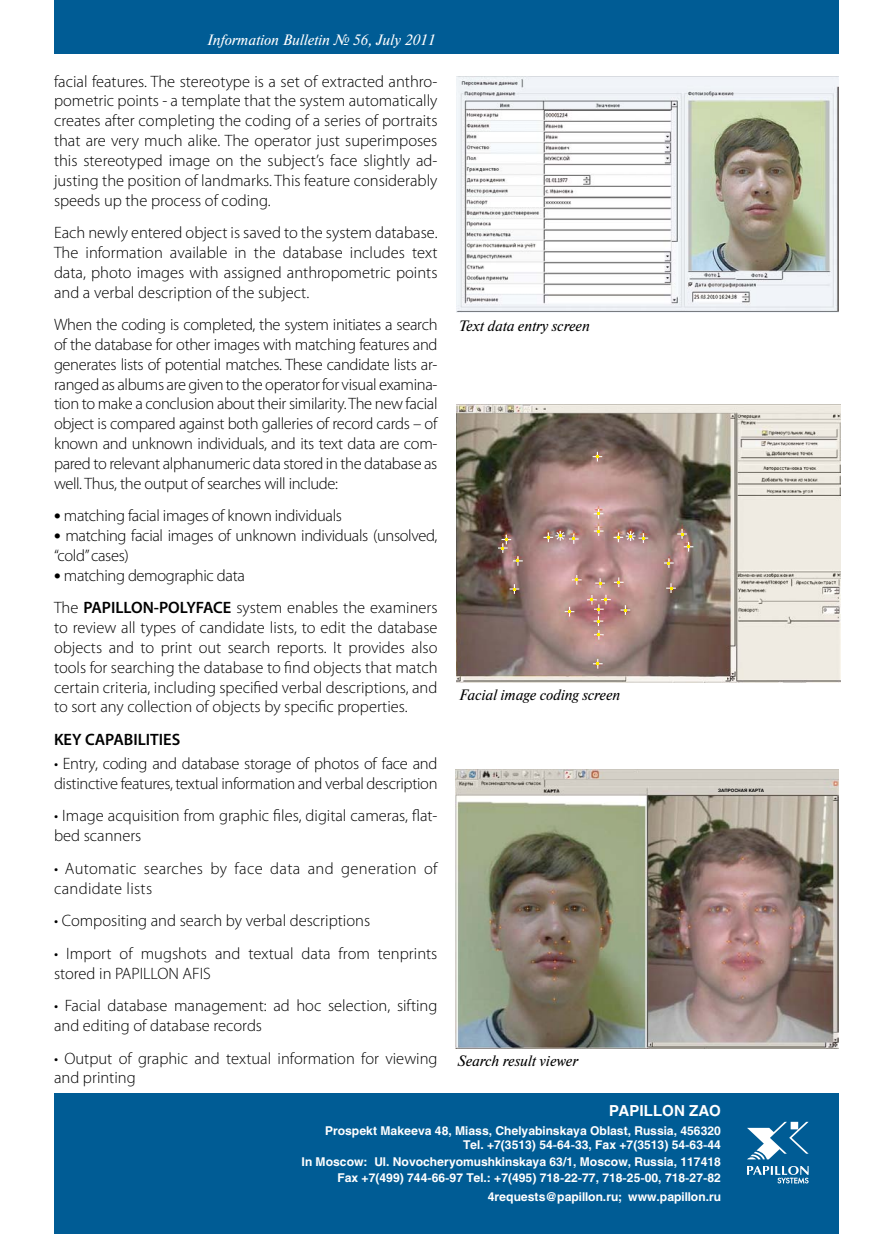
<style>
.page{position:relative;width:893px;height:1234px;background:#fff}
.page>*{position:absolute;margin:0;border:0;box-sizing:border-box;transform-origin:0 0}
.t1{font:300 16.5px/19.8px "Myriad Pro";color:#000}
.t2{font:300 16.5px/19.8px "Myriad Pro";letter-spacing:-.02em;color:#000}
.t3{font:300 16.5px/19.8px "Myriad Pro";letter-spacing:.02em;color:#000}
.t4{font:600 16.5px "Myriad Pro";color:#000}
.t5{font:italic 15px "Newton 7 C";color:#000}
.t6{font:italic 15px "Newton 7 C";color:#fff}
.t7{font:700 15px "Helios";color:#fff}
.t8{font:700 12px/14.4px "Helios";color:#fff;text-align:right}
.t9{font:700 4.5px "Helios";color:#000}
.s1{font-weight:700;font-size:19.5px}
.s2{font-weight:600}
</style>
<div class="page">
<div style="left:54px;top:1093px;width:785px;height:140px;background:#005c95"></div>
<div style="left:54px;top:0;width:785px;height:54px;background:#005c95"></div>
<img style="left:457px;top:76px;width:381px;height:236px">
<img style="left:455px;top:769px;width:384px;height:278px">
<div style="left:718px;top:788px;width:56px;height:5px;background:#d4d0c8"></div>
<img style="left:457px;top:404px;width:383px;height:278px">
<svg style="left:593px;top:451px;width:9px;height:10px"></svg>
<svg style="left:594px;top:509px;width:9px;height:9px"></svg>
<svg style="left:594px;top:526px;width:10px;height:10px"></svg>
<svg style="left:543px;top:530px;width:36px;height:13px"></svg>
<svg style="left:614px;top:531px;width:34px;height:12px"></svg>
<svg style="left:498px;top:534px;width:25px;height:31px"></svg>
<svg style="left:510px;top:584px;width:9px;height:9px"></svg>
<svg style="left:572px;top:575px;width:10px;height:9px"></svg>
<svg style="left:595px;top:578px;width:10px;height:10px"></svg>
<svg style="left:614px;top:577px;width:10px;height:10px"></svg>
<svg style="left:664px;top:558px;width:10px;height:9px"></svg>
<svg style="left:666px;top:583px;width:10px;height:10px"></svg>
<svg style="left:677px;top:529px;width:16px;height:22px"></svg>
<svg style="left:621px;top:605px;width:9px;height:9px"></svg>
<svg style="left:565px;top:606px;width:9px;height:10px"></svg>
<svg style="left:587px;top:594px;width:24px;height:45px"></svg>
<svg style="left:593px;top:658px;width:10px;height:10px"></svg>
<svg style="left:747px;top:1121px;width:62px;height:62px"></svg>
<p class="t6" style="left:207px;top:31px;width:229px">Information Bulletin № 56, July 2011</p>
<p class="t1" style="left:54px;top:71px;width:385px;text-align:justify">facial features. The stereotype is a set of extracted anthro&shy;pometric points - a template that the system automatically creates after completing the coding of a series of portraits that are very much alike. The operator just superimposes this stereotyped image on the subject’s face slightly ad&shy;justing the position of landmarks. This feature considerably speeds up the process of coding.</p>
<p class="t1" style="left:54px;top:222px;width:385px;text-align:justify">Each newly entered object is saved to the system database.<br>The information available in the database includes text data, photo images with assigned anthropometric points and a verbal description of the subject.</p>
<p class="t1" style="left:54px;top:314px;width:385px;text-align:justify">When the coding is completed, the system initiates a search of the database for other images with matching features and generates lists of potential matches. These candidate lists ar&shy;ranged as albums are given to the operator for visual examina&shy;tion to make a conclusion about their similarity. The new facial object is compared against both galleries of record cards – of known and unknown individuals, and its text data are com&shy;pared to relevant alphanumeric data stored in the database as well. Thus, the output of searches will include:</p>
<p class="t2" style="left:54px;top:505px;width:289px"><span class="s1">•</span> matching facial images of known individuals</p>
<p class="t2" style="left:54px;top:525px;width:385px"><span class="s1">•</span> matching facial images of unknown individuals (unsolved, “cold” cases)</p>
<p class="t1" style="left:54px;top:558px;width:385px;line-height:32.5px"><span class="s1">•</span> matching demographic data<br>The <span class="s2">PAPILLON-POLYFACE</span> system enables the examiners</p>
<p class="t1" style="left:54px;top:617px;width:385px;text-align:justify">to review all types of candidate lists, to edit the database objects and to print out search reports. It provides also tools for searching the database to find objects that match certain criteria, including specified verbal descriptions, and to sort any collection of objects by specific properties.</p>
<p class="t4" style="left:54px;top:728px;width:128px">KEY CAPABILITIES</p>
<p class="t2" style="left:54px;top:753px;width:385px">• Entry, coding and database storage of photos of face and distinctive features, textual information and verbal description</p>
<p class="t1" style="left:54px;top:805px;width:385px">• Image acquisition from graphic files, digital cameras, flat&shy;bed scanners</p>
<p class="t3" style="left:54px;top:858px;width:385px">• Automatic searches by face data and generation of candidate lists</p>
<p class="t1" style="left:54px;top:910px;width:318px">• Compositing and search by verbal descriptions</p>
<p class="t1" style="left:54px;top:942px;width:385px">• Import of mugshots and textual data from tenprints stored in PAPILLON AFIS</p>
<p class="t1" style="left:54px;top:995px;width:385px">• Facial database management: ad hoc selection, sifting and editing of database records</p>
<p class="t1" style="left:54px;top:1047px;width:385px">• Output of graphic and textual information for viewing and printing</p>
<p class="t5" style="left:458px;top:318px;width:133px">Text data entry screen</p>
<p class="t5" style="left:458px;top:686px;width:163px">Facial image coding screen</p>
<p class="t5" style="left:457px;top:1052px;width:122px">Search result viewer</p>
<p class="t9" style="left:718px;top:787px;width:47px">ЗАПРОСНАЯ КАРТА</p>
<p class="t7" style="left:609px;top:1101px;width:113px">PAPILLON ZAO</p>
<p class="t8" style="left:325px;top:1122px;width:397px">Prospekt Makeeva 48, Miass, Chelyabinskaya Oblast, Russia, 456320<br>Tel. +7(3513) 54-64-33, Fax +7(3513) 54-63-44</p>
<p class="t8" style="left:301px;top:1152px;width:421px;line-height:16.5px">In Moscow: Ul. Novocheryomushkinskaya 63/1, Moscow, Russia, 117418<br>Fax +7(499) 744-66-97 Tel.: +7(495) 718-22-77, 718-25-00, 718-27-82</p>
<p class="t8" style="left:488px;top:1188px;width:235px">4requests@papillon.ru; www.papillon.ru</p>
</div>
